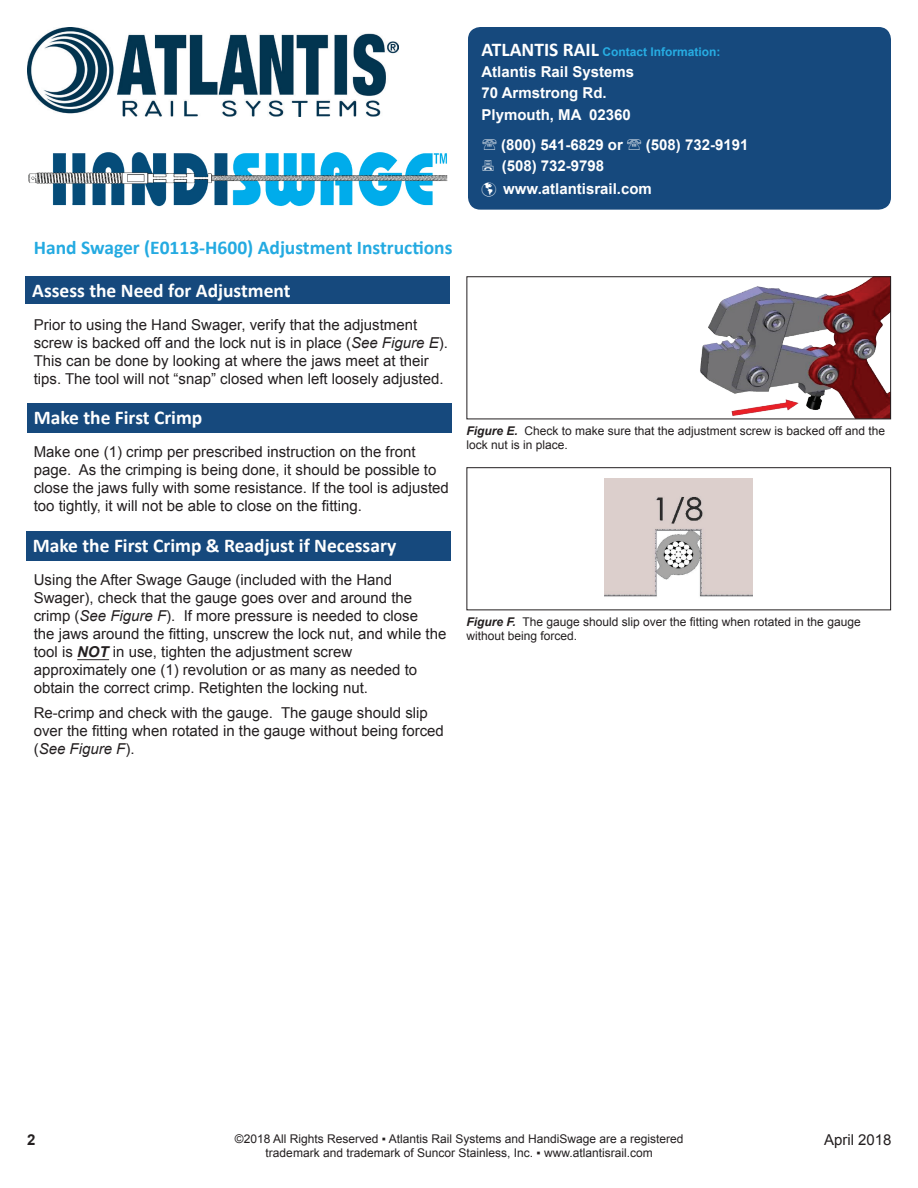
<style>
.page{position:relative;width:918px;height:1188px;background:#fff}
.page>*{position:absolute;margin:0;border:0;box-sizing:border-box;transform-origin:0 0}
.t1{font:700 19.5px "Calibri";color:#fff}
.t2{font:700 19.5px "Calibri";color:#24aae1}
.t3{font:15px/18px "Arial";color:#231f20}
.t4{font:700 15px/21px "Arial";color:#fff}
.t5{font:700 15px "Arial";color:#231f20}
.t6{font:12px/14.4px "Arial";color:#231f20}
.t7{font:700 12px "Arial";color:#27ade3}
.s1{font-family:"Calibri";font-size:19.5px;color:#fff}
.s2{font-style:italic}
.s3{font-weight:700;font-style:italic}
</style>
<div class="page">
<div style="left:26px;top:276px;width:424px;height:28px;background:#16497d"></div>
<img style="left:700px;top:278px;width:189px;height:139px">
<div style="left:466px;top:276px;width:425px;height:143px;border:1px solid #231f20"></div>
<div style="left:27px;top:404px;width:425px;height:29px;background:#16497d"></div>
<div style="left:26px;top:531px;width:425px;height:30px;background:#16497d"></div>
<hr style="left:77px;top:659px;width:32px;height:1px;background:#231f20">
<img style="left:605px;top:478px;width:148px;height:119px">
<div style="left:466px;top:467px;width:425px;height:143px;border:1px solid #231f20"></div>
<div style="left:468px;top:27px;width:423px;height:183px;background:#16497d;border-radius:12px"></div>
<img style="left:28px;top:27px;width:370px;height:90px">
<img style="left:28px;top:152px;width:420px;height:55px">
<p class="t7" style="left:482px;top:43px;width:240px"><span class="s1">ATLANTIS RAIL</span> Contact Information:</p>
<p class="t4" style="left:482px;top:61px;width:154px">Atlantis Rail Systems<br>70 Armstrong Rd.</p>
<p class="t4" style="left:501px;top:100px;width:131px;line-height:30px;text-indent:-20px">Plymouth, MA 02360 (800) 541-6829 or</p>
<p class="t4" style="left:646px;top:135px;width:104px">(508) 732-9191</p>
<p class="t4" style="left:502px;top:156px;width:104px">(508) 732-9798</p>
<p class="t4" style="left:482px;top:178px;width:172px">☑ www.atlantisrail.com</p>
<h1 class="t2" style="left:34px;top:235px;width:420px">Hand Swager (E0113-H600) Adjustment Instructions</h1>
<h1 class="t1" style="left:32px;top:278px;width:260px">Assess the Need for Adjustment</h1>
<p class="t3" style="left:34px;top:316px;width:416px">Prior to using the Hand Swager, verify that the adjustment screw is backed off and the lock nut is in place (<span class="s2">See Figure E</span>).<br>This can be done by looking at where the jaws meet at their tips. The tool will not “snap” closed when left loosely adjusted.</p>
<h1 class="t1" style="left:34px;top:405px;width:170px">Make the First Crimp</h1>
<p class="t3" style="left:34px;top:443px;width:417px">Make one (1) crimp per prescribed instruction on the front page. As the crimping is being done, it should be possible to close the jaws fully with some resistance. If the tool is adjusted too tightly, it will not be able to close on the fitting.</p>
<h1 class="t1" style="left:33px;top:533px;width:365px">Make the First Crimp &amp; Readjust if Necessary</h1>
<p class="t3" style="left:34px;top:571px;width:414px">Using the After Swage Gauge (included with the Hand Swager), check that the gauge goes over and around the crimp (<span class="s2">See Figure F</span>). If more pressure is needed to close<br>the jaws around the fitting, unscrew the lock nut, and while the tool is <span class="s3">NOT</span> in use, tighten the adjustment screw approximately one (1) revolution or as many as needed to obtain the correct crimp. Retighten the locking nut.</p>
<p class="t3" style="left:34px;top:704px;width:412px">Re-crimp and check with the gauge. The gauge should slip over the fitting when rotated in the gauge without being forced (<span class="s2">See Figure F</span>).</p>
<p class="t6" style="left:466px;top:424px;width:420px"><span class="s3">Figure E.</span> Check to make sure that the adjustment screw is backed off and the lock nut is in place.</p>
<p class="t6" style="left:466px;top:615px;width:396px"><span class="s3">Figure F.</span> The gauge should slip over the fitting when rotated in the gauge without being forced.</p>
<p class="t6" style="left:235px;top:1132px;width:450px;text-align:center">©2018 All Rights Reserved ▪ Atlantis Rail Systems and HandiSwage are a registered trademark and trademark of Suncor Stainless, Inc. ▪ www.atlantisrail.com</p>
<p class="t5" style="left:27px;top:1130px;width:10px">2</p>
<p class="t3" style="left:824px;top:1131px;width:69px">April 2018</p>
</div>
